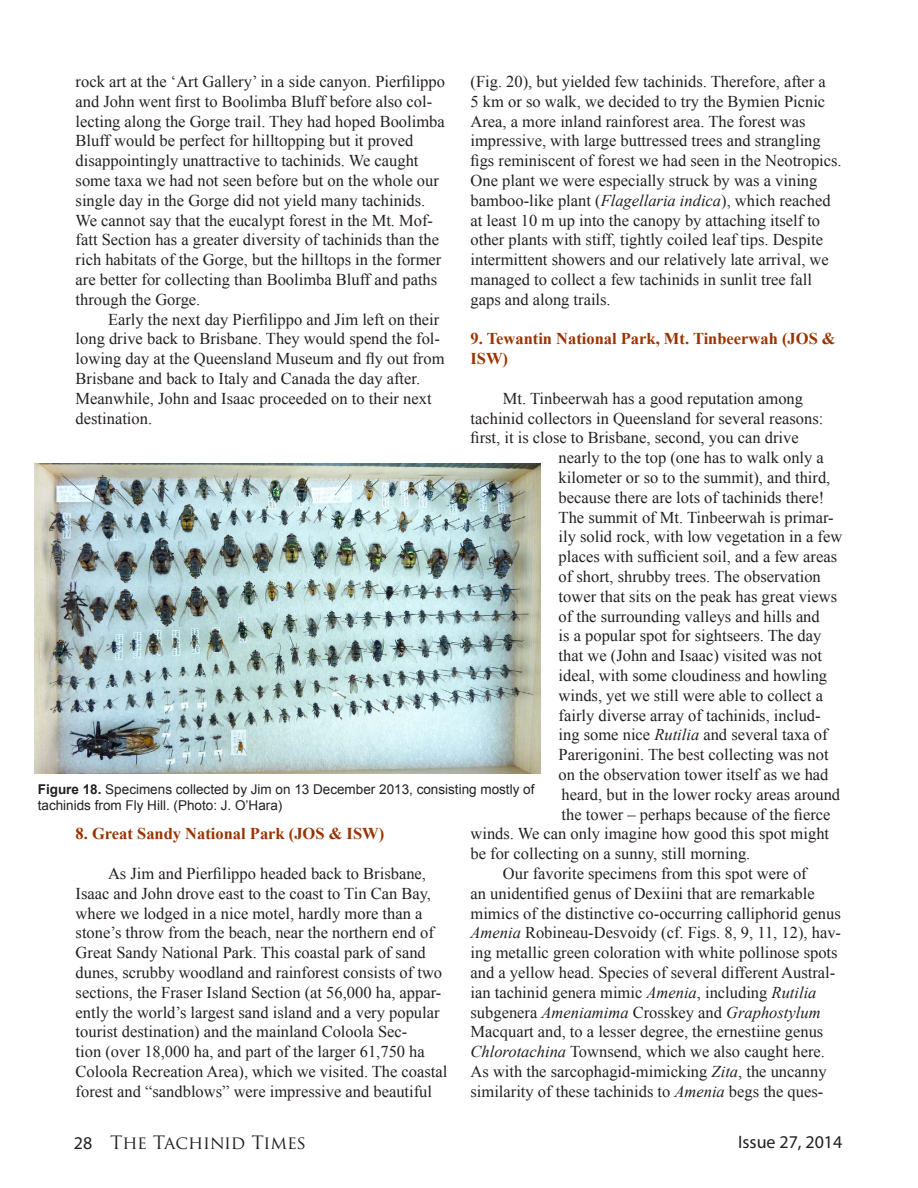
<style>
.page{position:relative;width:918px;height:1188px;background:#fff}
.page>*{position:absolute;margin:0;border:0;box-sizing:border-box;transform-origin:0 0}
.t1{font:18px "Trajan Pro";letter-spacing:-.02em;color:#231f20}
.t2{font:18px "Myriad Pro";color:#231f20}
.t3{font:16.5px/19.8px "Times New Roman";color:#231f20}
.Australia_-_Location{font:700 16.5px/19.8px "Times New Roman";color:#930}
.Figure_Caption{font:13.5px/16.2px "Arial";color:#231f20}
.s1{font-style:italic}
.s2{font-weight:700}
.s3{font-family:"Myriad Pro"}
</style>
<div class="page">
<img style="left:35px;top:464px;width:506px;height:310px">
<p class="t3" style="left:76px;top:71px;width:371px">rock art at the ‘Art Gallery’ in a side canyon. Pierfilippo and John went first to Boolimba Bluff before also col&shy;lecting along the Gorge trail. They had hoped Boolimba Bluff would be perfect for hilltopping but it proved disappointingly unattractive to tachinids. We caught some taxa we had not seen before but on the whole our single day in the Gorge did not yield many tachinids.<br>We cannot say that the eucalypt forest in the Mt. Mof&shy;fatt Section has a greater diversity of tachinids than the rich habitats of the Gorge, but the hilltops in the former are better for collecting than Boolimba Bluff and paths through the Gorge.</p>
<p class="t3" style="left:76px;top:309px;width:370px;text-indent:32px">Early the next day Pierfilippo and Jim left on their long drive back to Brisbane. They would spend the fol&shy;lowing day at the Queensland Museum and fly out from Brisbane and back to Italy and Canada the day after.<br>Meanwhile, John and Isaac proceeded on to their next destination.</p>
<p class="t3" style="left:471px;top:71px;width:373px">(Fig. 20), but yielded few tachinids. Therefore, after a<br>5 km or so walk, we decided to try the Bymien Picnic Area, a more inland rainforest area. The forest was impressive, with large buttressed trees and strangling figs reminiscent of forest we had seen in the Neotropics.<br>One plant we were especially struck by was a vining bamboo-like plant (<span class="s1">Flagellaria indica</span>), which reached at least 10 m up into the canopy by attaching itself to other plants with stiff, tightly coiled leaf tips. Despite intermittent showers and our relatively late arrival, we managed to collect a few tachinids in sunlit tree fall gaps and along trails.</p>
<p class="Australia_-_Location" style="left:471px;top:329px;width:367px">9. Tewantin National Park, Mt. Tinbeerwah (JOS &amp;<br>ISW)</p>
<p class="t3" style="left:503px;top:388px;width:302px">Mt. Tinbeerwah has a good reputation among</p>
<p class="t3" style="left:471px;top:408px;width:354px">tachinid collectors in Queensland for several reasons:</p>
<p class="t3" style="left:471px;top:428px;width:330px">first, it is close to Brisbane, second, you can drive</p>
<p class="t3" style="left:559px;top:448px;width:267px">nearly to the top (one has to walk only a</p>
<p class="t3" style="left:559px;top:467px;width:273px">kilometer or so to the summit), and third,</p>
<p class="t3" style="left:559px;top:487px;width:267px">because there are lots of tachinids there!</p>
<p class="t3" style="left:559px;top:507px;width:277px">The summit of Mt. Tinbeerwah is primar-</p>
<p class="t3" style="left:559px;top:527px;width:285px">ily solid rock, with low vegetation in a few</p>
<p class="t3" style="left:559px;top:547px;width:280px">places with sufficient soil, and a few areas</p>
<p class="t3" style="left:559px;top:566px;width:264px">of short, shrubby trees. The observation</p>
<p class="t3" style="left:559px;top:586px;width:280px">tower that sits on the peak has great views</p>
<p class="t3" style="left:559px;top:606px;width:263px">of the surrounding valleys and hills and</p>
<p class="t3" style="left:559px;top:626px;width:264px">is a popular spot for sightseers. The day</p>
<p class="t3" style="left:559px;top:646px;width:265px">that we (John and Isaac) visited was not</p>
<p class="t3" style="left:559px;top:665px;width:270px">ideal, with some cloudiness and howling</p>
<p class="t3" style="left:559px;top:685px;width:266px">winds, yet we still were able to collect a</p>
<p class="t3" style="left:559px;top:705px;width:264px">fairly diverse array of tachinids, includ-</p>
<p class="t3" style="left:559px;top:725px;width:270px">ing some nice <span class="s1">Rutilia</span> and several taxa of</p>
<p class="t3" style="left:559px;top:745px;width:272px">Parerigonini. The best collecting was not</p>
<p class="t3" style="left:559px;top:764px;width:271px">on the observation tower itself as we had</p>
<p class="t3" style="left:562px;top:784px;width:280px">heard, but in the lower rocky areas around</p>
<p class="t3" style="left:562px;top:804px;width:270px">the tower – perhaps because of the fierce</p>
<p class="t3" style="left:471px;top:824px;width:360px">winds. We can only imagine how good this spot might</p>
<p class="t3" style="left:471px;top:844px;width:281px">be for collecting on a sunny, still morning.</p>
<p class="t3" style="left:471px;top:863px;width:372px;text-indent:32px">Our favorite specimens from this spot were of<br>an unidentified genus of Dexiini that are remarkable mimics of the distinctive co-occurring calliphorid genus <span class="s1">Amenia</span> Robineau-Desvoidy (cf. Figs. 8, 9, 11, 12), hav&shy;ing metallic green coloration with white pollinose spots and a yellow head. Species of several different Austral&shy;ian tachinid genera mimic <span class="s1">Amenia</span>, including <span class="s1">Rutilia </span>subgenera <span class="s1">Ameniamima</span> Crosskey and <span class="s1">Graphostylum </span>Macquart and, to a lesser degree, the ernestiine genus <span class="s1">Chlorotachina</span> Townsend, which we also caught here.<br>As with the sarcophagid-mimicking <span class="s1">Zita</span>, the uncanny similarity of these tachinids to <span class="s1">Amenia</span> begs the ques-</p>
<p class="Figure_Caption" style="left:38px;top:781px;width:498px"><span class="s2">Figure 18.</span> Specimens collected by Jim on 13 December 2013, consisting mostly of tachinids from Fly Hill. (Photo: J. O’Hara)</p>
<p class="Australia_-_Location" style="left:76px;top:824px;width:310px">8. Great Sandy National Park (JOS &amp; ISW)</p>
<p class="t3" style="left:76px;top:863px;width:373px;text-indent:32px">As Jim and Pierfilippo headed back to Brisbane, Isaac and John drove east to the coast to Tin Can Bay, where we lodged in a nice motel, hardly more than a stone’s throw from the beach, near the northern end of Great Sandy National Park. This coastal park of sand dunes, scrubby woodland and rainforest consists of two sections, the Fraser Island Section (at 56,000 ha, appar&shy;ently the world’s largest sand island and a very popular tourist destination) and the mainland Coloola Sec-<br>tion (over 18,000 ha, and part of the larger 61,750 ha Coloola Recreation Area), which we visited. The coastal forest and “sandblows” were impressive and beautiful</p>
<p class="t1" style="left:74px;top:1131px;width:234px"><span class="s3">28</span> The Tachinid Times</p>
<p class="t2" style="left:738px;top:1131px;width:106px">Issue 27, 2014</p>
</div>
